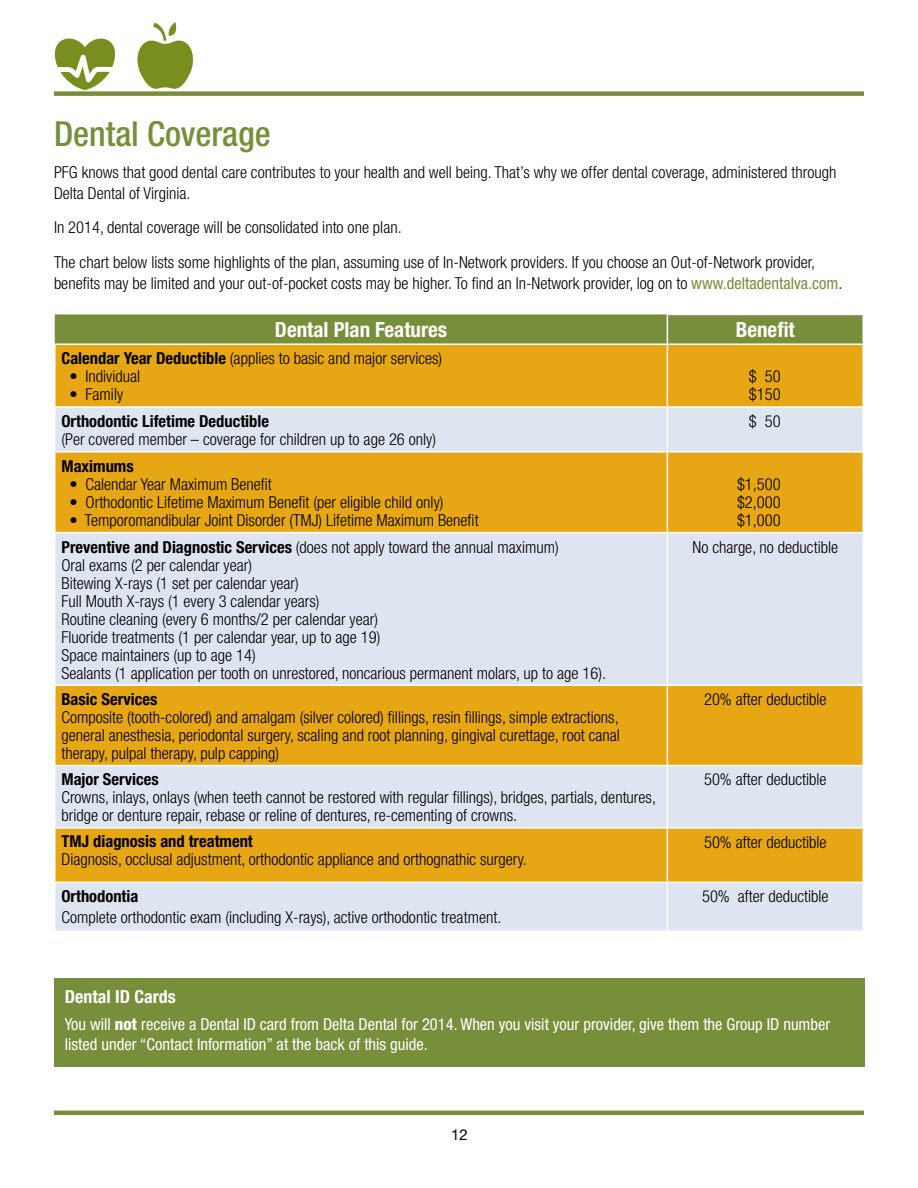
<style>
.page{position:relative;width:918px;height:1188px;background:#fff}
.page>*{position:absolute;margin:0;border:0;box-sizing:border-box;transform-origin:0 0}
.t1{font:500 condensed 34.5px "Helvetica Neue";color:#778e3a}
.t2{font:700 condensed 21px "Helvetica Neue";color:#fff}
.t3{font:700 condensed 18px "Helvetica Neue";color:#fff}
.t4{font:300 condensed 16.5px/18px "Helvetica Neue";color:#000}
.t5{font:condensed 16.5px/19.8px "Helvetica Neue";color:#fff}
.t6{font:700 condensed 16.5px "Helvetica Neue";color:#000}
.t7{font:15px "Helvetica Neue";color:#000}
.s1{font-weight:400;color:#778e3a}
.s2{font-weight:700}
.s3{font-weight:800}
</style>
<div class="page">
<svg style="left:137px;top:22px;width:56px;height:67px"></svg>
<svg style="left:55px;top:39px;width:60px;height:51px"></svg>
<div style="left:54px;top:91px;width:810px;height:5px;background:#778e3a"></div>
<hr style="left:54px;top:1111px;width:810px;height:4px;background:#778e3a">
<div style="left:56px;top:345px;width:806px;height:61px;background:#e7a614"></div>
<svg style="left:56px;top:408px;width:806px;height:523px;background:#e1cb96"></svg>
<hr style="left:54px;top:765px;width:613px;height:1px;background:#fff">
<hr style="left:667px;top:765px;width:197px;height:1px;background:#fff">
<hr style="left:54px;top:827px;width:613px;height:2px;background:#fff">
<hr style="left:667px;top:827px;width:197px;height:2px;background:#fff">
<hr style="left:54px;top:882px;width:613px;height:1px;background:#fff">
<hr style="left:667px;top:882px;width:197px;height:1px;background:#fff">
<hr style="left:54px;top:685px;width:613px;height:1px;background:#fff">
<hr style="left:667px;top:685px;width:197px;height:1px;background:#fff">
<hr style="left:54px;top:451px;width:613px;height:2px;background:#fff">
<hr style="left:667px;top:451px;width:197px;height:2px;background:#fff">
<hr style="left:54px;top:532px;width:613px;height:1px;background:#fff">
<hr style="left:667px;top:532px;width:197px;height:1px;background:#fff">
<svg style="left:55px;top:314px;width:808px;height:30px;background:#7c9241"></svg>
<hr style="left:862px;top:315px;width:2px;height:28px;background:#fff">
<hr style="left:667px;top:345px;width:1px;height:61px;background:#fff">
<hr style="left:667px;top:408px;width:1px;height:43px;background:#fff">
<hr style="left:667px;top:453px;width:1px;height:79px;background:#fff">
<hr style="left:667px;top:533px;width:1px;height:152px;background:#fff">
<hr style="left:667px;top:686px;width:1px;height:79px;background:#fff">
<hr style="left:667px;top:766px;width:1px;height:61px;background:#fff">
<hr style="left:667px;top:829px;width:1px;height:53px;background:#fff">
<hr style="left:667px;top:883px;width:1px;height:48px;background:#fff">
<div style="left:54px;top:978px;width:811px;height:89px;background:#778e3a"></div>
<h1 class="t1" style="left:54px;top:113px;width:218px">Dental Coverage</h1>
<p class="t4" style="left:54px;top:161px;width:784px;line-height:21px">PFG knows that good dental care contributes to your health and well being. That’s why we offer dental coverage, administered through<br>Delta Dental of Virginia.</p>
<p class="t4" style="left:54px;top:210px;width:763px;line-height:34.5px">In 2014, dental coverage will be consolidated into one plan.<br>The chart below lists some highlights of the plan, assuming use of In-Network providers. If you choose an Out-of-Network provider,</p>
<p class="t4" style="left:54px;top:274px;width:790px">benefits may be limited and your out-of-pocket costs may be higher. To find an In-Network provider, log on to <span class="s1">www.deltadentalva.com</span>.</p>
<p class="t2" style="left:275px;top:317px;width:174px">Dental Plan Features</p>
<p class="t2" style="left:736px;top:317px;width:61px">Benefit</p>
<p class="t4" style="left:62px;top:349px;width:382px"><span class="s2">Calendar Year Deductible</span> (applies to basic and major services)</p>
<p class="t4" style="left:69px;top:367px;width:72px">• Individual</p>
<p class="t4" style="left:69px;top:385px;width:55px">• Family</p>
<p class="t4" style="left:749px;top:367px;width:33px">$ 50 $150</p>
<p class="t6" style="left:61px;top:411px;width:209px">Orthodontic Lifetime Deductible</p>
<p class="t4" style="left:61px;top:430px;width:376px">(Per covered member – coverage for children up to age 26 only)</p>
<p class="t6" style="left:61px;top:456px;width:74px">Maximums</p>
<p class="t4" style="left:69px;top:475px;width:204px">• Calendar Year Maximum Benefit</p>
<p class="t4" style="left:69px;top:493px;width:376px">• Orthodontic Lifetime Maximum Benefit (per eligible child only)</p>
<p class="t4" style="left:69px;top:511px;width:411px">• Temporomandibular Joint Disorder (TMJ) Lifetime Maximum Benefit</p>
<p class="t4" style="left:749px;top:412px;width:33px">$ 50</p>
<p class="t4" style="left:737px;top:475px;width:45px;text-align:justify">$1,500 $2,000 $1,000</p>
<p class="t4" style="left:61px;top:538px;width:546px"><span class="s2">Preventive and Diagnostic Services</span> (does not apply toward the annual maximum)<br>Oral exams (2 per calendar year)<br>Bitewing X-rays (1 set per calendar year)<br>Full Mouth X-rays (1 every 3 calendar years)<br>Routine cleaning (every 6 months/2 per calendar year)<br>Fluoride treatments (1 per calendar year, up to age 19)<br>Space maintainers (up to age 14)<br>Sealants (1 application per tooth on unrestored, noncarious permanent molars, up to age 16).</p>
<p class="t4" style="left:692px;top:538px;width:147px">No charge, no deductible</p>
<p class="t6" style="left:61px;top:689px;width:97px">Basic Services</p>
<p class="t4" style="left:61px;top:708px;width:560px;text-align:justify">Composite (tooth-colored) and amalgam (silver colored) fillings, resin fillings, simple extractions, general anesthesia, periodontal surgery, scaling and root planning, gingival curettage, root canal therapy, pulpal therapy, pulp capping)</p>
<p class="t4" style="left:704px;top:690px;width:124px">20% after deductible</p>
<p class="t6" style="left:61px;top:769px;width:99px">Major Services</p>
<p class="t4" style="left:61px;top:788px;width:596px">Crowns, inlays, onlays (when teeth cannot be restored with regular fillings), bridges, partials, dentures, bridge or denture repair, rebase or reline of dentures, re-cementing of crowns.</p>
<p class="t4" style="left:704px;top:771px;width:124px">50% after deductible</p>
<p class="t6" style="left:61px;top:832px;width:193px">TMJ diagnosis and treatment</p>
<p class="t4" style="left:61px;top:850px;width:467px">Diagnosis, occlusal adjustment, orthodontic appliance and orthognathic surgery.</p>
<p class="t4" style="left:704px;top:833px;width:124px">50% after deductible</p>
<p class="t6" style="left:61px;top:886px;width:78px">Orthodontia</p>
<p class="t4" style="left:61px;top:908px;width:441px">Complete orthodontic exam (including X-rays), active orthodontic treatment.</p>
<p class="t4" style="left:702px;top:887px;width:128px">50% after deductible</p>
<p class="t3" style="left:65px;top:986px;width:112px">Dental ID Cards</p>
<p class="t5" style="left:65px;top:1014px;width:767px">You will <span class="s3">not</span> receive a Dental ID card from Delta Dental for 2014. When you visit your provider, give them the Group ID number listed under “Contact Information” at the back of this guide.</p>
<p class="t7" style="left:451px;top:1126px;width:18px">12</p>
</div>
